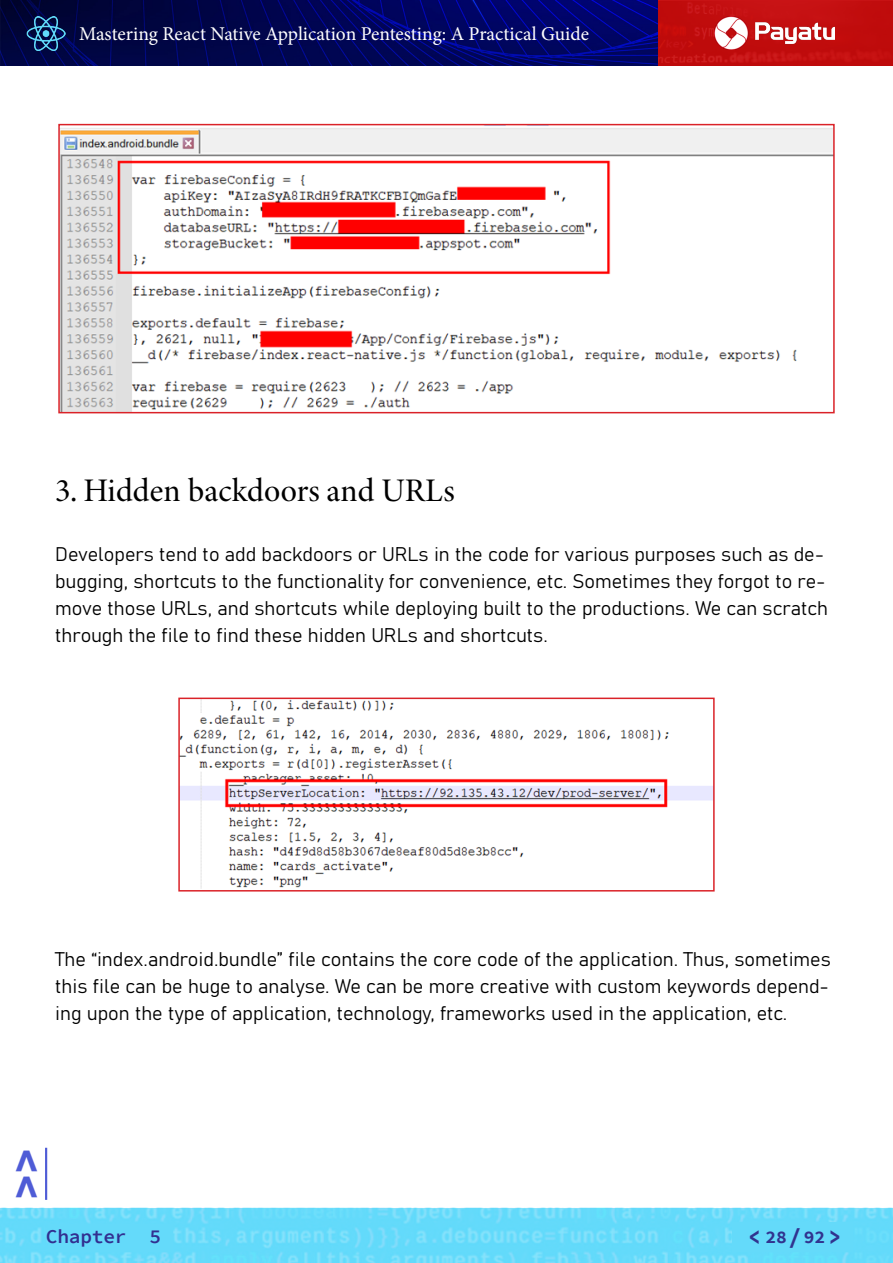
<style>
.page{position:relative;width:893px;height:1263px;background:#fff}
.page>*{position:absolute;margin:0;border:0;box-sizing:border-box;transform-origin:0 0}
.t1{font:700 43.5px "Montserrat";color:#4f5cd6}
.t2{font:33px "Minion Variable Concept";color:#000}
.t3{font:700 22.5px "Source Code Pro";color:#31338f}
.Body{font:19.5px/27px "Bahnschrift";color:#000}
.t4{font:19.5px "Minion Pro";color:#fff}
.t5{font:600 19.5px "Source Code Pro";letter-spacing:-.01em;color:#322f90}
.t6{font:700 18px "Source Code Pro";color:#31338f}
</style>
<div class="page">
<img style="left:0;top:0;width:657px;height:66px">
<hr style="left:45px;top:1148px;width:2px;height:52px;background:#4f5cd6">
<img style="left:26px;top:16px;width:40px;height:35px">
<div style="left:658px;top:1px;width:234px;height:64px;background:#c00c0c"></div>
<img style="left:714px;top:16px;width:120px;height:34px">
<img style="left:0;top:1208px;width:893px;height:55px">
<div style="left:48px;top:1225px;width:125px;height:27px;background:#64dafa"></div>
<div style="left:732px;top:1222px;width:120px;height:30px;background:#64dafa"></div>
<img style="left:61px;top:128px;width:771px;height:282px">
<div style="left:58px;top:124px;width:777px;height:289px;border:2px solid #da2228"></div>
<img style="left:181px;top:701px;width:531px;height:187px">
<div style="left:178px;top:698px;width:537px;height:193px;border:2px solid #da2228"></div>
<p class="t4" style="left:79px;top:21px;width:511px">Mastering React Native Application Pentesting: A Practical Guide</p>
<p class="t2" style="left:55px;top:467px;width:401px">3. Hidden backdoors and URLs</p>
<p class="Body" style="left:55px;top:539px;width:774px">Developers tend to add backdoors or URLs in the code for various purposes such as de&shy;bugging, shortcuts to the functionality for convenience, etc. Sometimes they forgot to re&shy;move those URLs, and shortcuts while deploying built to the productions. We can scratch through the file to find these hidden URLs and shortcuts.</p>
<p class="Body" style="left:55px;top:944px;width:777px;text-align:justify">The “index.android.bundle” file contains the core code of the application. Thus, sometimes this file can be huge to analyse. We can be more creative with custom keywords depend&shy;ing upon the type of application, technology, frameworks used in the application, etc.</p>
<h1 class="t1" style="left:-5px;top:1200px;width:54px;rotate:-90deg">&gt;&gt;</h1>
<p class="t5" style="left:46px;top:1224px;width:117px">Chapter 5</p>
<p class="t3" style="left:747px;top:1222px;width:96px">&lt; / &gt;</p>
<p class="t6" style="left:765px;top:1225px;width:61px">28 92</p>
</div>
